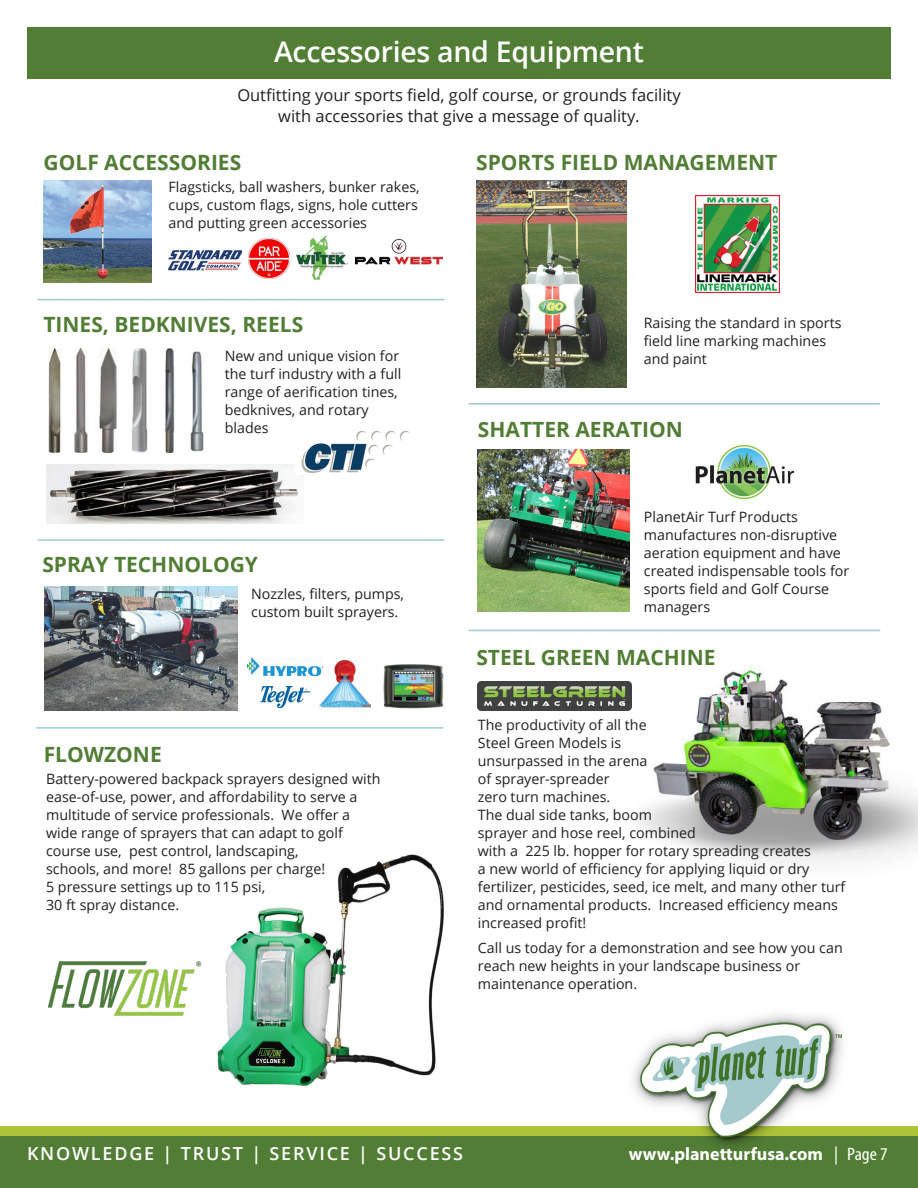
<style>
.page{position:relative;width:918px;height:1188px;background:#fff}
.page>*{position:absolute;margin:0;border:0;box-sizing:border-box;transform-origin:0 0}
.t1{font:600 28.5px "Open Sans";letter-spacing:-.01em;color:#fff}
.t2{font:700 21px "Open Sans";color:#527d35}
.t3{font:600 18px "Open Sans";letter-spacing:.1em;color:#fff}
.t4{font:700 18px "Myriad Pro";color:#fff}
.t5{font:16.5px/21px "Open Sans";color:#231f20;text-align:center}
.t6{font:14.25px/18px "Open Sans";color:#231f20}
.s1{font-weight:400;font-stretch:condensed}
</style>
<div class="page">
<img style="left:217px;top:854px;width:227px;height:233px">
<img style="left:639px;top:665px;width:279px;height:198px">
<img style="left:318px;top:660px;width:53px;height:48px">
<div style="left:0;top:1126px;width:917px;height:28px;background:#adc439"></div>
<div style="left:0;top:1137px;width:918px;height:51px;background:#527d35"></div>
<img style="left:169px;top:251px;width:72px;height:20px">
<div style="left:27px;top:27px;width:864px;height:52px;background:#527d35"></div>
<img style="left:695px;top:196px;width:84px;height:96px">
<img style="left:476px;top:181px;width:151px;height:207px">
<img style="left:44px;top:181px;width:108px;height:101px">
<img style="left:48px;top:349px;width:156px;height:103px">
<img style="left:46px;top:464px;width:257px;height:60px">
<img style="left:247px;top:658px;width:76px;height:17px">
<img style="left:478px;top:450px;width:151px;height:162px">
<img style="left:261px;top:687px;width:49px;height:21px">
<img style="left:296px;top:235px;width:51px;height:45px">
<img style="left:695px;top:444px;width:100px;height:56px">
<img style="left:296px;top:430px;width:114px;height:45px">
<hr style="left:37px;top:299px;width:408px;height:1px;background:#9dccd4">
<hr style="left:469px;top:403px;width:411px;height:2px;background:#9dccd4">
<hr style="left:37px;top:539px;width:408px;height:2px;background:#9dccd4">
<img style="left:383px;top:664px;width:61px;height:45px">
<img style="left:45px;top:587px;width:193px;height:124px">
<img style="left:620px;top:1014px;width:234px;height:132px">
<hr style="left:469px;top:630px;width:411px;height:1px;background:#9dccd4">
<hr style="left:36px;top:727px;width:407px;height:2px;background:#9dccd4">
<img style="left:478px;top:682px;width:154px;height:29px">
<img style="left:249px;top:238px;width:40px;height:41px">
<img style="left:47px;top:961px;width:155px;height:55px">
<img style="left:356px;top:239px;width:86px;height:26px">
<p class="t1" style="left:274px;top:32px;width:371px">Accessories and Equipment</p>
<p class="t5" style="left:237px;top:84px;width:445px">Outfitting your sports field, golf course, or grounds facility with accessories that give a message of quality.</p>
<p class="t2" style="left:44px;top:148px;width:199px">GOLF ACCESSORIES</p>
<p class="t2" style="left:476px;top:148px;width:303px">SPORTS FIELD MANAGEMENT</p>
<p class="t6" style="left:169px;top:177px;width:253px">Flagsticks, ball washers, bunker rakes, cups, custom flags, signs, hole cutters and putting green accessories</p>
<p class="t2" style="left:43px;top:310px;width:261px">TINES, BEDKNIVES, REELS</p>
<p class="t6" style="left:225px;top:346px;width:178px">New and unique vision for the turf industry with a full range of aerification tines, bedknives, and rotary blades</p>
<p class="t2" style="left:42px;top:550px;width:217px">SPRAY TECHNOLOGY</p>
<p class="t2" style="left:44px;top:739px;width:120px">FLOWZONE</p>
<p class="t6" style="left:251px;top:584px;width:154px">Nozzles, filters, pumps, custom built sprayers.</p>
<p class="t6" style="left:46px;top:770px;width:336px">Battery-powered backpack sprayers designed with</p>
<p class="t6" style="left:46px;top:788px;width:313px">ease-of-use, power, and affordability to serve a</p>
<p class="t6" style="left:46px;top:806px;width:306px">multitude of service professionals. We offer a</p>
<p class="t6" style="left:46px;top:824px;width:298px">wide range of sprayers that can adapt to golf</p>
<p class="t6" style="left:46px;top:842px;width:254px">course use, pest control, landscaping,</p>
<p class="t6" style="left:46px;top:860px;width:281px">schools, and more! 85 gallons per charge!</p>
<p class="t6" style="left:46px;top:878px;width:221px">5 pressure settings up to 115 psi,</p>
<p class="t6" style="left:46px;top:896px;width:135px">30 ft spray distance.</p>
<p class="t6" style="left:644px;top:313px;width:199px">Raising the standard in sports field line marking machines</p>
<p class="t6" style="left:644px;top:349px;width:65px">and paint</p>
<p class="t2" style="left:478px;top:415px;width:207px">SHATTER AERATION</p>
<p class="t6" style="left:644px;top:508px;width:207px">PlanetAir Turf Products manufactures non-disruptive aeration equipment and have created indispensable tools for sports field and Golf Course managers</p>
<p class="t2" style="left:476px;top:642px;width:241px">STEEL GREEN MACHINE</p>
<p class="t6" style="left:478px;top:716px;width:170px">The productivity of all the</p>
<p class="t6" style="left:478px;top:734px;width:145px">Steel Green Models is</p>
<p class="t6" style="left:478px;top:752px;width:171px">unsurpassed in the arena</p>
<p class="t6" style="left:478px;top:770px;width:133px">of sprayer-spreader</p>
<p class="t6" style="left:478px;top:788px;width:134px">zero turn machines.</p>
<p class="t6" style="left:478px;top:806px;width:176px">The dual side tanks, boom</p>
<p class="t6" style="left:478px;top:824px;width:219px">sprayer and hose reel, combined</p>
<p class="t6" style="left:478px;top:842px;width:369px">with a 225 lb. hopper for rotary spreading creates<br>a new world of efficiency for applying liquid or dry fertilizer, pesticides, seed, ice melt, and many other turf and ornamental products. Increased efficiency means increased profit!</p>
<p class="t6" style="left:478px;top:939px;width:366px">Call us today for a demonstration and see how you can</p>
<p class="t6" style="left:478px;top:957px;width:324px">reach new heights in your landscape business or</p>
<p class="t6" style="left:478px;top:975px;width:161px">maintenance operation.</p>
<p class="t3" style="left:27px;top:1141px;width:438px">KNOWLEDGE | TRUST | SERVICE | SUCCESS</p>
<p class="t4" style="left:629px;top:1142px;width:260px">www.planetturfusa.com <span class="s1">| Page 7</span></p>
</div>
